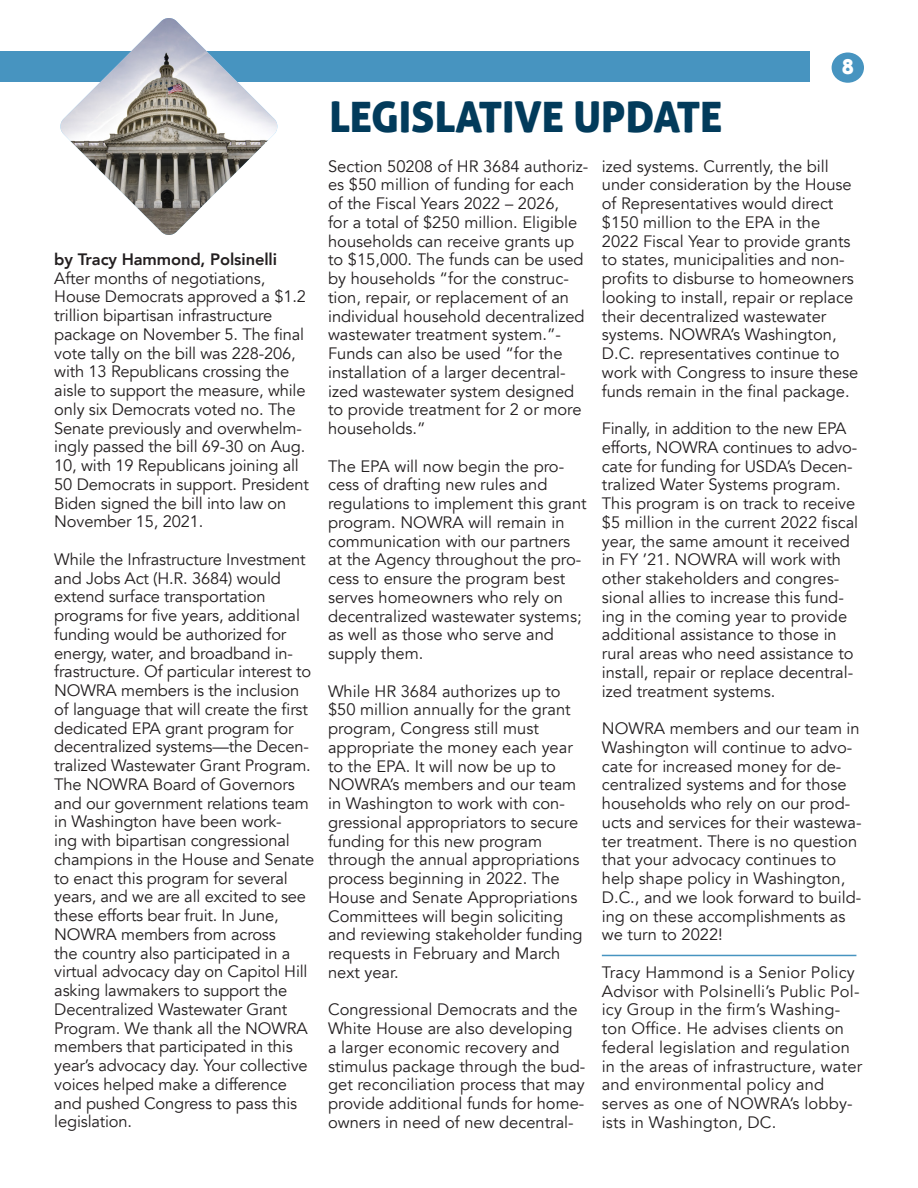
<style>
.page{position:relative;width:918px;height:1188px;background:#fff}
.page>*{position:absolute;margin:0;border:0;box-sizing:border-box;transform-origin:0 0}
.t1{font:42px "Aller Display";color:#023b5b}
.t2{font:21px "Aller Display";color:#fff}
.t3{font:16.5px/18.8px "Avenir";color:#231f20}
.t4{font:800 16.5px "Avenir";letter-spacing:-.005em;color:#231f20}
</style>
<div class="page">
<div style="left:832px;top:52px;width:32px;height:31px;background:#4794c0;border-radius:50%"></div>
<div style="left:0;top:51px;width:810px;height:30px;background:#4794c0"></div>
<img style="left:59px;top:18px;width:219px;height:217px">
<hr style="left:602px;top:955px;width:254px;height:1px;background:#4794c0">
<p class="t4" style="left:54px;top:246px;width:224px">by Tracy Hammond, Polsinelli</p>
<p class="t3" style="left:54px;top:269px;width:256px">After months of negotiations,<br>House Democrats approved a $1.2 trillion bipartisan infrastructure package on November 5. The final vote tally on the bill was 228-206, with 13 Republicans crossing the aisle to support the measure, while only six Democrats voted no. The<br>Senate previously and overwhelm&shy;ingly passed the bill 69-30 on Aug.<br>10, with 19 Republicans joining all<br>50 Democrats in support. President<br>Biden signed the bill into law on<br>November 15, 2021.</p>
<p class="t3" style="left:54px;top:550px;width:258px">While the Infrastructure Investment and Jobs Act (H.R. 3684) would extend surface transportation programs for five years, additional funding would be authorized for energy, water, and broadband in&shy;frastructure. Of particular interest to NOWRA members is the inclusion of language that will create the first dedicated EPA grant program for decentralized systems—the Decen&shy;tralized Wastewater Grant Program.</p>
<p class="t3" style="left:54px;top:775px;width:262px">The NOWRA Board of Governors and our government relations team in Washington have been work-<br>ing with bipartisan congressional champions in the House and Senate to enact this program for several years, and we are all excited to see these efforts bear fruit. In June,<br>NOWRA members from across<br>the country also participated in a virtual advocacy day on Capitol Hill asking lawmakers to support the<br>Decentralized Wastewater Grant<br>Program. We thank all the NOWRA members that participated in this year’s advocacy day. Your collective voices helped make a difference and pushed Congress to pass this legislation.</p>
<p class="t1" style="left:329px;top:90px;width:395px">LEGISLATIVE UPDATE</p>
<p class="t2" style="left:842px;top:53px;width:14px">8</p>
<p class="t3" style="left:328px;top:157px;width:262px">Section 50208 of HR 3684 authoriz&shy;es $50 million of funding for each of the Fiscal Years 2022 – 2026,<br>for a total of $250 million. Eligible households can receive grants up to $15,000. The funds can be used by households “for the construc&shy;tion, repair, or replacement of an individual household decentralized wastewater treatment system.”-<br>Funds can also be used “for the installation of a larger decentral&shy;ized wastewater system designed to provide treatment for 2 or more households.”</p>
<p class="t3" style="left:328px;top:457px;width:260px">The EPA will now begin the pro&shy;cess of drafting new rules and regulations to implement this grant program. NOWRA will remain in communication with our partners at the Agency throughout the pro&shy;cess to ensure the program best serves homeowners who rely on decentralized wastewater systems; as well as those who serve and supply them.</p>
<p class="t3" style="left:328px;top:682px;width:256px">While HR 3684 authorizes up to $50 million annually for the grant program, Congress still must appropriate the money each year to the EPA. It will now be up to<br>NOWRA’s members and our team in Washington to work with con&shy;gressional appropriators to secure funding for this new program through the annual appropriations process beginning in 2022. The<br>House and Senate Appropriations<br>Committees will begin soliciting and reviewing stakeholder funding requests in February and March next year.</p>
<p class="t3" style="left:328px;top:1001px;width:259px">Congressional Democrats and the White House are also developing<br>a larger economic recovery and stimulus package through the bud&shy;get reconciliation process that may provide additional funds for home&shy;owners in need of new decentral-</p>
<p class="t3" style="left:602px;top:157px;width:258px">ized systems. Currently, the bill under consideration by the House of Representatives would direct $150 million to the EPA in the 2022 Fiscal Year to provide grants to states, municipalities and non&shy;profits to disburse to homeowners looking to install, repair or replace their decentralized wastewater systems. NOWRA’s Washington, D.C. representatives continue to work with Congress to insure these funds remain in the final package.</p>
<p class="t3" style="left:602px;top:419px;width:258px">Finally, in addition to the new EPA efforts, NOWRA continues to advo&shy;cate for funding for USDA’s Decen&shy;tralized Water Systems program.<br>This program is on track to receive $5 million in the current 2022 fiscal year, the same amount it received in FY ’21. NOWRA will work with other stakeholders and congres&shy;sional allies to increase this fund&shy;ing in the coming year to provide additional assistance to those in rural areas who need assistance to install, repair or replace decentral&shy;ized treatment systems.</p>
<p class="t3" style="left:602px;top:719px;width:261px">NOWRA members and our team in<br>Washington will continue to advo&shy;cate for increased money for de&shy;centralized systems and for those households who rely on our prod&shy;ucts and services for their wastewa&shy;ter treatment. There is no question that your advocacy continues to help shape policy in Washington,<br>D.C., and we look forward to build&shy;ing on these accomplishments as we turn to 2022!</p>
<p class="t3" style="left:602px;top:963px;width:262px">Tracy Hammond is a Senior Policy<br>Advisor with Polsinelli’s Public Pol&shy;icy Group in the firm’s Washing&shy;ton Office. He advises clients on federal legislation and regulation in the areas of infrastructure, water and environmental policy and serves as one of NOWRA’s lobby&shy;ists in Washington, DC.</p>
</div>
